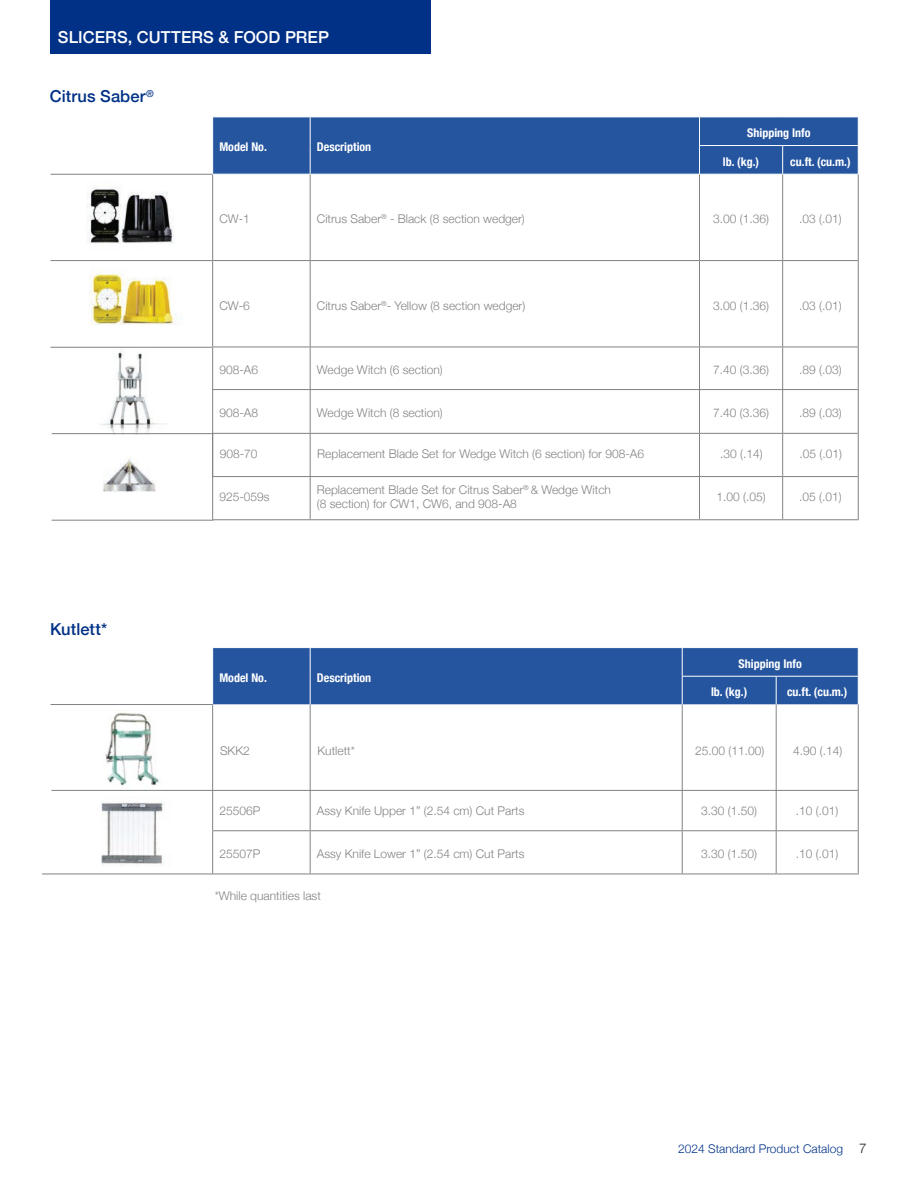
<style>
.page{position:relative;width:918px;height:1188px;background:#fff}
.page>*{position:absolute;margin:0;border:0;box-sizing:border-box;transform-origin:0 0}
.t1{font:500 16.5px "Helvetica Neue";letter-spacing:.005em;color:#fff}
.t2{font:500 16.5px "Helvetica Neue";letter-spacing:.005em;color:#003186}
.t3{font:300 12px/14.4px "Helvetica Neue";color:#808285}
.t4{font:700 condensed 12px "Helvetica Neue";color:#fff}
.t5{font:300 12px "Helvetica Neue";color:#003186}
.s1{font-size:13.5px;color:#231f20}
</style>
<div class="page">
<img style="left:91px;top:346px;width:77px;height:87px">
<img style="left:98px;top:712px;width:72px;height:78px">
<div style="left:50px;top:0;width:381px;height:54px;background:#003186"></div>
<div style="left:212px;top:117px;width:647px;height:57px;background:#25559f"></div>
<hr style="left:212px;top:175px;width:1px;height:85px;background:#808285">
<hr style="left:310px;top:175px;width:1px;height:85px;background:#808285">
<hr style="left:699px;top:175px;width:1px;height:85px;background:#808285">
<hr style="left:782px;top:175px;width:1px;height:85px;background:#808285">
<hr style="left:858px;top:175px;width:1px;height:85px;background:#808285">
<hr style="left:212px;top:260px;width:98px;height:1px;background:#808285">
<hr style="left:212px;top:261px;width:1px;height:86px;background:#808285">
<hr style="left:310px;top:260px;width:390px;height:1px;background:#808285">
<hr style="left:310px;top:261px;width:1px;height:86px;background:#808285">
<hr style="left:700px;top:260px;width:83px;height:1px;background:#808285">
<hr style="left:699px;top:261px;width:1px;height:86px;background:#808285">
<hr style="left:783px;top:260px;width:76px;height:1px;background:#808285">
<hr style="left:782px;top:261px;width:1px;height:86px;background:#808285">
<hr style="left:858px;top:261px;width:1px;height:86px;background:#808285">
<hr style="left:212px;top:347px;width:98px;height:1px;background:#808285">
<hr style="left:212px;top:347px;width:1px;height:86px;background:#808285">
<hr style="left:310px;top:347px;width:390px;height:1px;background:#808285">
<hr style="left:310px;top:347px;width:1px;height:86px;background:#808285">
<hr style="left:700px;top:347px;width:83px;height:1px;background:#808285">
<hr style="left:699px;top:347px;width:1px;height:86px;background:#808285">
<hr style="left:783px;top:347px;width:76px;height:1px;background:#808285">
<hr style="left:782px;top:347px;width:1px;height:86px;background:#808285">
<hr style="left:858px;top:347px;width:1px;height:86px;background:#808285">
<hr style="left:212px;top:433px;width:98px;height:1px;background:#808285">
<hr style="left:310px;top:433px;width:390px;height:1px;background:#808285">
<hr style="left:310px;top:434px;width:1px;height:42px;background:#808285">
<hr style="left:700px;top:433px;width:83px;height:1px;background:#808285">
<hr style="left:699px;top:434px;width:1px;height:42px;background:#808285">
<hr style="left:783px;top:433px;width:76px;height:1px;background:#808285">
<hr style="left:782px;top:434px;width:1px;height:42px;background:#808285">
<hr style="left:858px;top:434px;width:1px;height:42px;background:#808285">
<hr style="left:212px;top:389px;width:98px;height:1px;background:#808285">
<hr style="left:212px;top:434px;width:1px;height:85px;background:#808285">
<hr style="left:310px;top:389px;width:548px;height:1px;background:#808285">
<hr style="left:310px;top:477px;width:1px;height:42px;background:#808285">
<hr style="left:213px;top:476px;width:570px;height:1px;background:#808285">
<hr style="left:699px;top:477px;width:1px;height:42px;background:#808285">
<hr style="left:783px;top:476px;width:76px;height:1px;background:#808285">
<hr style="left:782px;top:477px;width:1px;height:42px;background:#808285">
<hr style="left:858px;top:477px;width:1px;height:42px;background:#808285">
<hr style="left:700px;top:519px;width:83px;height:1px;background:#808285">
<hr style="left:783px;top:519px;width:76px;height:1px;background:#808285">
<hr style="left:212px;top:519px;width:98px;height:1px;background:#808285">
<hr style="left:310px;top:519px;width:390px;height:1px;background:#808285">
<img style="left:87px;top:187px;width:87px;height:57px">
<hr style="left:50px;top:174px;width:162px;height:1px;background:#808285">
<hr style="left:50px;top:260px;width:162px;height:1px;background:#808285">
<hr style="left:50px;top:347px;width:162px;height:1px;background:#808285">
<hr style="left:52px;top:433px;width:161px;height:1px;background:#808285">
<img style="left:90px;top:272px;width:87px;height:53px">
<div style="left:212px;top:648px;width:647px;height:56px;background:#25559f"></div>
<hr style="left:212px;top:704px;width:1px;height:126px;background:#808285">
<hr style="left:310px;top:704px;width:1px;height:126px;background:#808285">
<hr style="left:682px;top:704px;width:1px;height:126px;background:#808285">
<hr style="left:776px;top:704px;width:1px;height:126px;background:#808285">
<hr style="left:858px;top:704px;width:1px;height:126px;background:#808285">
<hr style="left:212px;top:830px;width:98px;height:1px;background:#808285">
<hr style="left:212px;top:831px;width:1px;height:43px;background:#808285">
<hr style="left:310px;top:830px;width:372px;height:1px;background:#808285">
<hr style="left:310px;top:831px;width:1px;height:43px;background:#808285">
<hr style="left:682px;top:830px;width:94px;height:1px;background:#808285">
<hr style="left:682px;top:831px;width:1px;height:43px;background:#808285">
<hr style="left:776px;top:830px;width:83px;height:1px;background:#808285">
<hr style="left:776px;top:831px;width:1px;height:43px;background:#808285">
<hr style="left:858px;top:831px;width:1px;height:43px;background:#808285">
<hr style="left:42px;top:874px;width:268px;height:1px;background:#808285">
<hr style="left:310px;top:874px;width:372px;height:1px;background:#808285">
<hr style="left:682px;top:874px;width:94px;height:1px;background:#808285">
<hr style="left:776px;top:874px;width:83px;height:1px;background:#808285">
<hr style="left:50px;top:704px;width:162px;height:1px;background:#808285">
<hr style="left:52px;top:520px;width:161px;height:1px;background:#808285">
<hr style="left:51px;top:790px;width:807px;height:1px;background:#808285">
<img style="left:101px;top:802px;width:63px;height:64px">
<img style="left:103px;top:459px;width:53px;height:33px">
<p class="t1" style="left:58px;top:24px;width:273px">SLICERS, CUTTERS &amp; FOOD PREP</p>
<p class="t2" style="left:50px;top:83px;width:105px">Citrus Saber<sup>®</sup></p>
<p class="t2" style="left:50px;top:616px;width:58px">Kutlett*</p>
<p class="t4" style="left:219px;top:137px;width:49px">Model No.</p>
<p class="t4" style="left:317px;top:137px;width:56px">Description</p>
<p class="t4" style="left:747px;top:123px;width:65px">Shipping Info</p>
<p class="t4" style="left:723px;top:151px;width:38px">lb. (kg.)</p>
<p class="t4" style="left:790px;top:151px;width:62px">cu.ft. (cu.m.)</p>
<p class="t3" style="left:219px;top:211px;width:32px">CW-1</p>
<p class="t3" style="left:317px;top:211px;width:209px">Citrus Saber<sup>®</sup> - Black (8 section wedger)</p>
<p class="t3" style="left:713px;top:211px;width:57px">3.00 (1.36)</p>
<p class="t3" style="left:799px;top:211px;width:44px">.03 (.01)</p>
<p class="t3" style="left:219px;top:297px;width:32px">CW-6</p>
<p class="t3" style="left:317px;top:297px;width:210px">Citrus Saber<sup>®</sup>- Yellow (8 section wedger)</p>
<p class="t3" style="left:713px;top:297px;width:57px">3.00 (1.36)</p>
<p class="t3" style="left:799px;top:297px;width:44px">.03 (.01)</p>
<p class="t3" style="left:219px;top:361px;width:40px">908-A6</p>
<p class="t3" style="left:317px;top:361px;width:127px">Wedge Witch (6 section)</p>
<p class="t3" style="left:713px;top:361px;width:57px">7.40 (3.36)</p>
<p class="t3" style="left:799px;top:361px;width:44px">.89 (.03)</p>
<p class="t3" style="left:219px;top:405px;width:40px">908-A8</p>
<p class="t3" style="left:317px;top:405px;width:127px">Wedge Witch (8 section)</p>
<p class="t3" style="left:713px;top:405px;width:57px">7.40 (3.36)</p>
<p class="t3" style="left:799px;top:405px;width:44px">.89 (.03)</p>
<p class="t3" style="left:220px;top:446px;width:39px">908-70</p>
<p class="t3" style="left:317px;top:446px;width:328px">Replacement Blade Set for Wedge Witch (6 section) for 908-A6</p>
<p class="t3" style="left:720px;top:446px;width:44px">.30 (.14)</p>
<p class="t3" style="left:800px;top:446px;width:44px">.05 (.01)</p>
<p class="t3" style="left:219px;top:489px;width:52px">925-059s</p>
<p class="t3" style="left:317px;top:481px;width:296px">Replacement Blade Set for Citrus Saber<sup>®</sup> &amp; Wedge Witch (8 section) for CW1, CW6, and 908-A8</p>
<p class="t3" style="left:717px;top:489px;width:51px">1.00 (.05)</p>
<p class="t3" style="left:799px;top:489px;width:44px">.05 (.01)</p>
<p class="t4" style="left:219px;top:668px;width:49px">Model No.</p>
<p class="t4" style="left:317px;top:668px;width:56px">Description</p>
<p class="t4" style="left:739px;top:653px;width:65px">Shipping Info</p>
<p class="t4" style="left:711px;top:682px;width:38px">lb. (kg.)</p>
<p class="t4" style="left:787px;top:682px;width:62px">cu.ft. (cu.m.)</p>
<p class="t3" style="left:220px;top:743px;width:31px">SKK2</p>
<p class="t3" style="left:318px;top:743px;width:39px">Kutlett*</p>
<p class="t3" style="left:695px;top:743px;width:71px">25.00 (11.00)</p>
<p class="t3" style="left:793px;top:743px;width:51px">4.90 (.14)</p>
<p class="t3" style="left:219px;top:803px;width:42px">25506P</p>
<p class="t3" style="left:317px;top:803px;width:209px">Assy Knife Upper 1” (2.54 cm) Cut Parts</p>
<p class="t3" style="left:701px;top:803px;width:57px">3.30 (1.50)</p>
<p class="t3" style="left:796px;top:803px;width:44px">.10 (.01)</p>
<p class="t3" style="left:219px;top:846px;width:42px">25507P</p>
<p class="t3" style="left:317px;top:846px;width:209px">Assy Knife Lower 1” (2.54 cm) Cut Parts</p>
<p class="t3" style="left:701px;top:846px;width:57px">3.30 (1.50)</p>
<p class="t3" style="left:796px;top:846px;width:44px">.10 (.01)</p>
<p class="t3" style="left:215px;top:887px;width:108px">*While quantities last</p>
<p class="t5" style="left:678px;top:1139px;width:190px">2024 Standard Product Catalog <span class="s1">7</span></p>
<p class="t5" style="left:698px;top:1139px;width:8px">1</p>
</div>
